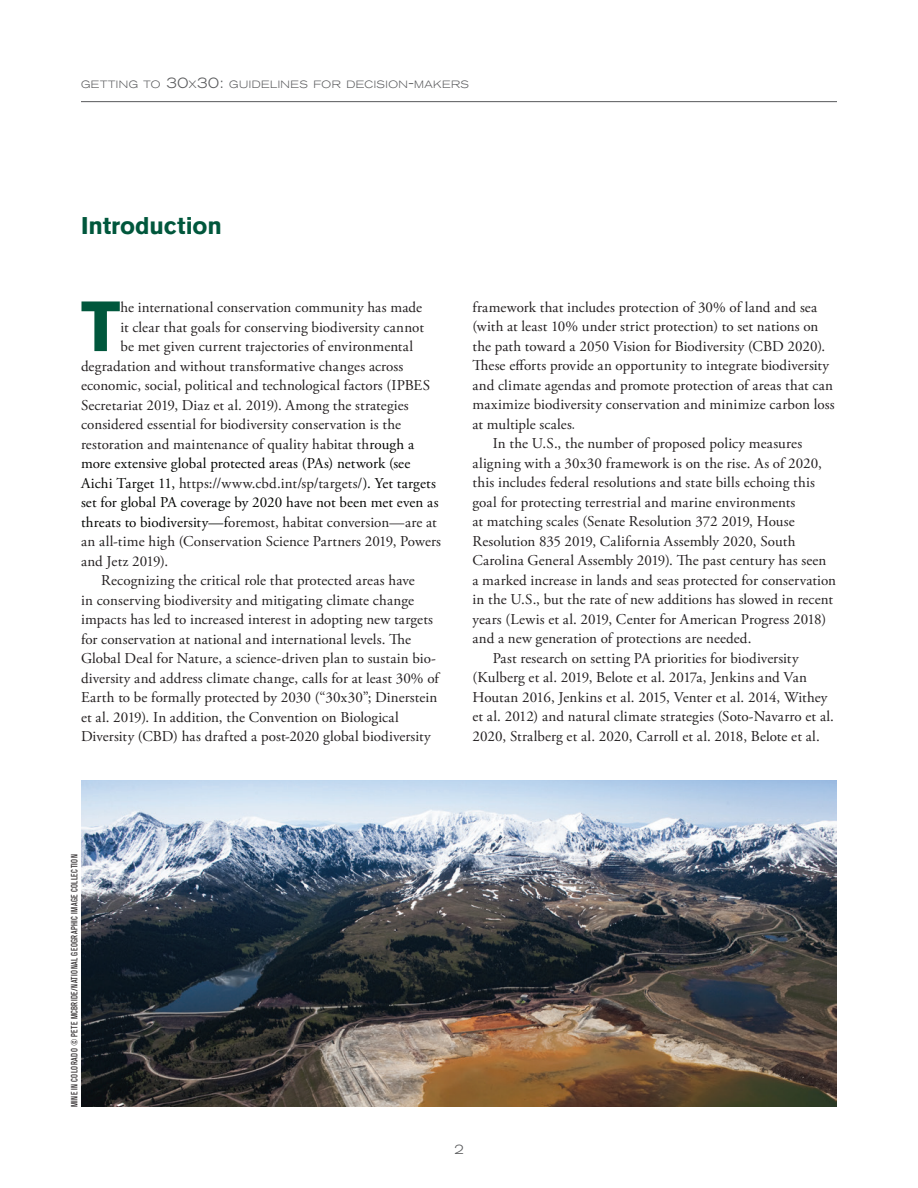
<style>
.page{position:relative;width:918px;height:1188px;background:#fff}
.page>*{position:absolute;margin:0;border:0;box-sizing:border-box;transform-origin:0 0}
.t1{font:700 70.2px "Akzidenz Grotesk Std";color:#00573c}
.t2{font:700 24px "Akzidenz Grotesk Std";letter-spacing:-.005em;color:#00573c}
.t3{font:15px "Adobe Garamond Pro";letter-spacing:.01em;color:#231f20}
.t4{font:15px "Adobe Garamond Pro";color:#040503}
.t5{font:300 expanded 13.5px "Akzidenz Grotesk Std";color:#57585a}
.t6{font:300 expanded 10.5px "Akzidenz Grotesk Std";letter-spacing:.045em;color:#57585a}
.t7{font:condensed 9px "Akzidenz Grotesk Std";letter-spacing:.04em;color:#231f20}
.s1{font-size:15px}
.s2{color:#040503}
.s3{font-family:"Akzidenz Grotesk Std";font-weight:300;color:#3b4042}
</style>
<div class="page">
<hr style="left:81px;top:101px;width:756px;height:1px;background:#57585a">
<img style="left:81px;top:780px;width:756px;height:327px">
<p class="t6" style="left:81px;top:78px;width:390px">GETTING TO <span class="s1">30</span>X<span class="s1">30:</span> GUIDELINES FOR DECISION<span class="s1">-</span>MAKERS</p>
<h2 class="t2" style="left:81px;top:212px;width:142px">Introduction</h2>
<h1 class="t1" style="left:81px;top:286px;width:41px">T</h1>
<p class="t3" style="left:120px;top:298px;width:303px">he international conservation community has made</p>
<p class="t3" style="left:120px;top:318px;width:305px">it clear that goals for conserving biodiversity cannot</p>
<p class="t3" style="left:120px;top:337px;width:294px">be met given current trajectories of environmental</p>
<p class="t3" style="left:81px;top:357px;width:324px">degradation and without transformative changes across</p>
<p class="t3" style="left:81px;top:376px;width:351px">economic, social, political and technological factors (IPBES</p>
<p class="t3" style="left:81px;top:396px;width:329px">Secretariat 2019, Diaz et al. 2019). Among the strategies</p>
<p class="t3" style="left:81px;top:415px;width:322px">considered essential for biodiversity conservation is the</p>
<p class="t3" style="left:81px;top:435px;width:335px">restoration and maintenance of quality habitat th<span class="s2">rough a</span></p>
<p class="t4" style="left:81px;top:454px;width:331px">more extensive global protected areas (PAs) network (see</p>
<p class="t3" style="left:81px;top:474px;width:356px"><span class="s2">Aichi Target 11,</span> https://www.cbd.int/sp/targets/<span class="s2">). Yet targets</span></p>
<p class="t4" style="left:81px;top:493px;width:359px">set for global PA coverage by 2020 have not been met even as</p>
<p class="t3" style="left:81px;top:513px;width:357px"><span class="s2">threats to biodiversity—f</span>oremost, habitat conversion—are at</p>
<p class="t3" style="left:81px;top:532px;width:362px">an all-time high (Conservation Science Partners 2019, Powers</p>
<p class="t3" style="left:81px;top:552px;width:89px">and Jetz 2019).</p>
<p class="t3" style="left:101px;top:571px;width:315px">Recognizing the critical role that protected areas have</p>
<p class="t3" style="left:81px;top:591px;width:335px">in conserving biodiversity and mitigating climate change</p>
<p class="t3" style="left:81px;top:610px;width:354px">impacts has led to increased interest in adopting new targets</p>
<p class="t3" style="left:81px;top:630px;width:332px">for conservation at national and international levels. The</p>
<p class="t3" style="left:81px;top:649px;width:357px">Global Deal for Nature, a science-driven plan to sustain bio-</p>
<p class="t3" style="left:81px;top:669px;width:359px">diversity and address climate change, calls for at least 30% of</p>
<p class="t3" style="left:81px;top:688px;width:358px">Earth to be formally protected by 2030 (“30x30”; Dinerstein</p>
<p class="t3" style="left:81px;top:708px;width:319px">et al. 2019). In addition, the Convention on Biological</p>
<p class="t3" style="left:81px;top:727px;width:351px">Diversity (CBD) has drafted a post-2020 global biodiversity</p>
<p class="t3" style="left:473px;top:298px;width:346px">framework that includes protection of 30% of land and sea</p>
<p class="t3" style="left:473px;top:318px;width:347px">(with at least 10% under strict protection) to set nations on</p>
<p class="t3" style="left:473px;top:337px;width:354px">the path toward a 2050 Vision for Biodiversity (CBD 2020).</p>
<p class="t3" style="left:473px;top:357px;width:358px">These efforts provide an opportunity to integrate biodiversity</p>
<p class="t3" style="left:473px;top:376px;width:362px">and climate agendas and promote protection of areas that can</p>
<p class="t3" style="left:473px;top:396px;width:364px">maximize biodiversity conservation and minimize carbon loss</p>
<p class="t3" style="left:473px;top:415px;width:104px">at multiple scales<span class="s3">.</span></p>
<p class="t3" style="left:493px;top:435px;width:311px">In the U.S., the number of proposed policy measures</p>
<p class="t3" style="left:473px;top:454px;width:351px">aligning with a 30x30 framework is on the rise. As of 2020,</p>
<p class="t3" style="left:473px;top:474px;width:344px">this includes federal resolutions and state bills echoing this</p>
<p class="t3" style="left:473px;top:493px;width:324px">goal for protecting terrestrial and marine environments</p>
<p class="t3" style="left:473px;top:513px;width:324px">at matching scales (Senate Resolution 372 2019, House</p>
<p class="t3" style="left:473px;top:532px;width:324px">Resolution 835 2019, California Assembly 2020, South</p>
<p class="t3" style="left:473px;top:552px;width:355px">Carolina General Assembly 2019). The past century has seen</p>
<p class="t3" style="left:473px;top:571px;width:365px">a marked increase in lands and seas protected for conservation</p>
<p class="t3" style="left:473px;top:591px;width:362px">in the U.S., but the rate of new additions has slowed in recent</p>
<p class="t3" style="left:473px;top:610px;width:355px">years (Lewis et al. 2019, Center for American Progress 2018)</p>
<p class="t3" style="left:473px;top:630px;width:280px">and a new generation of protections are needed.</p>
<p class="t3" style="left:493px;top:649px;width:307px">Past research on setting PA priorities for biodiversity</p>
<p class="t3" style="left:473px;top:669px;width:336px">(Kulberg et al. 2019, Belote et al. 2017a, Jenkins and Van</p>
<p class="t3" style="left:473px;top:688px;width:356px">Houtan 2016, Jenkins et al. 2015, Venter et al. 2014, Withey</p>
<p class="t3" style="left:473px;top:708px;width:363px">et al. 2012) and natural climate strategies (Soto-Navarro et al.</p>
<p class="t3" style="left:473px;top:727px;width:349px">2020, Stralberg et al. 2020, Carroll et al. 2018, Belote et al.</p>
<p class="t7" style="left:69px;top:1107px;width:254px;rotate:-90deg">MINE IN COLORADO © PETE MCBRIDE/NATIONAL GEOGRAPHIC IMAGE COLLECTION</p>
<p class="t5" style="left:454px;top:1141px;width:11px">2</p>
</div>
